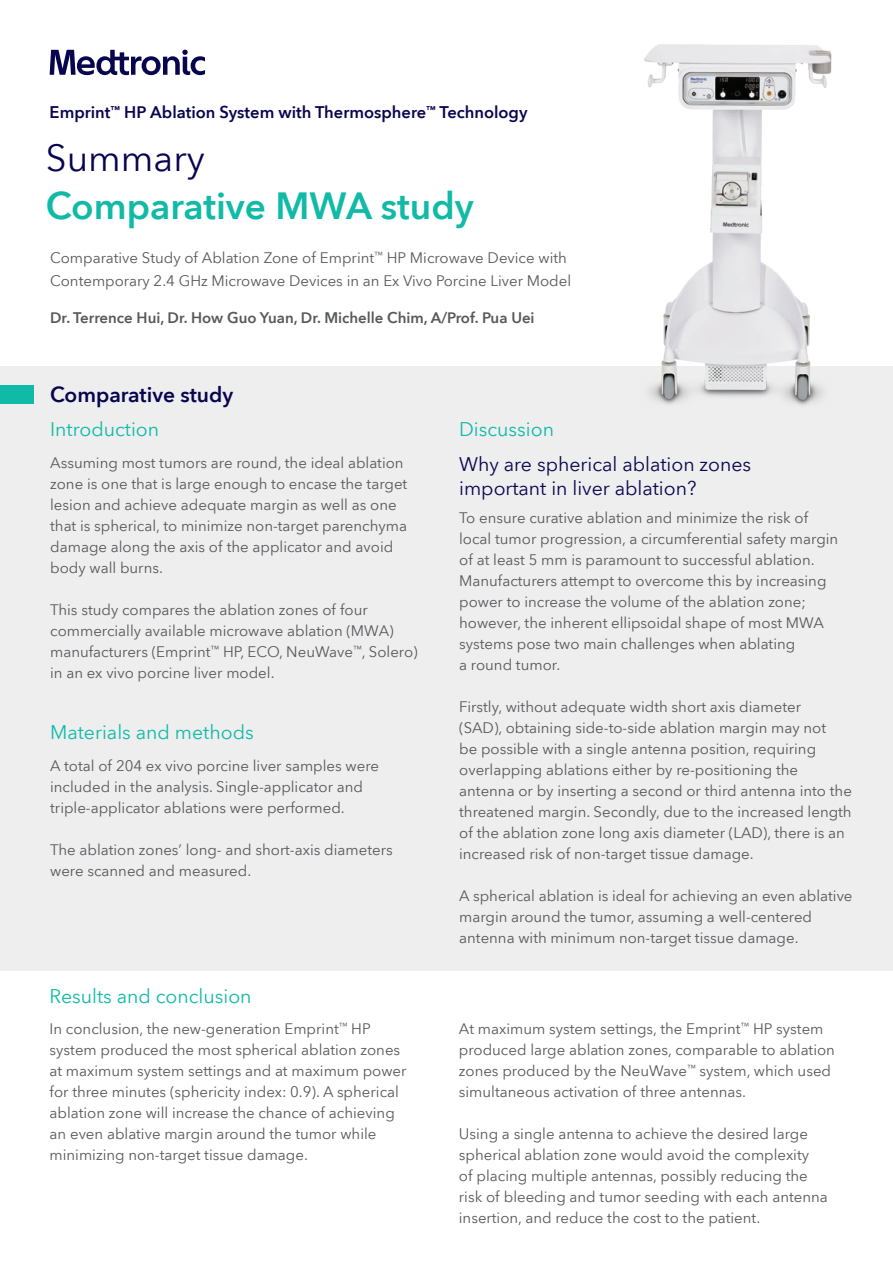
<style>
.page{position:relative;width:893px;height:1263px;background:#fff}
.page>*{position:absolute;margin:0;border:0;box-sizing:border-box;transform-origin:0 0}
.t1{font:600 37.05px/48.2px "Avenir Next World";color:#10baa7}
.t2{font:600 21px "Avenir Next World";color:#08054f}
.t3{font:19.5px "Avenir Next World";color:#10baa7}
.t4{font:19.5px/24px "Avenir Next World";color:#08054f}
.t5{font:600 16.5px "Avenir Next World";color:#08054f}
.t6{font:15px/21px "Avenir Next World";color:#57585a}
.t7{font:600 15px "Avenir Next World";color:#57585a}
.s1{font-weight:400;color:#08054f}
</style>
<div class="page">
<div style="left:0;top:366px;width:893px;height:605px;background:#eeeeef"></div>
<svg style="left:50px;top:50px;width:155px;height:25px"></svg>
<div style="left:0;top:385px;width:33px;height:18px;background:#10baa7"></div>
<img style="left:644px;top:44px;width:188px;height:362px">
<p class="t5" style="left:50px;top:103px;width:479px">Emprint<sup>™</sup> HP Ablation System with Thermosphere<sup>™</sup> Technology</p>
<p class="t1" style="left:46px;top:134px;width:429px"><span class="s1">Summary<br></span>Comparative MWA study</p>
<p class="t6" style="left:50px;top:247px;width:522px;line-height:22.5px">Comparative Study of Ablation Zone of Emprint<sup>™</sup> HP Microwave Device with<br>Contemporary 2.4 GHz Microwave Devices in an Ex Vivo Porcine Liver Model</p>
<p class="t7" style="left:50px;top:309px;width:486px">Dr. Terrence Hui, Dr. How Guo Yuan, Dr. Michelle Chim, A/Prof. Pua Uei</p>
<p class="t2" style="left:50px;top:383px;width:185px">Comparative study</p>
<p class="t3" style="left:50px;top:413px;width:110px">Introduction</p>
<p class="t6" style="left:50px;top:452px;width:359px">Assuming most tumors are round, the ideal ablation zone is one that is large enough to encase the target lesion and achieve adequate margin as well as one that is spherical, to minimize non-target parenchyma damage along the axis of the applicator and avoid body wall burns.</p>
<p class="t6" style="left:50px;top:599px;width:369px">This study compares the ablation zones of four commercially available microwave ablation (MWA) manufacturers (Emprint<sup>™</sup> HP, ECO, NeuWave<sup>™</sup>, Solero) in an ex vivo porcine liver model.</p>
<p class="t3" style="left:50px;top:716px;width:205px">Materials and methods</p>
<p class="t6" style="left:50px;top:756px;width:330px">A total of 204 ex vivo porcine liver samples were included in the analysis. Single-applicator and triple-applicator ablations were performed.</p>
<p class="t6" style="left:50px;top:840px;width:344px">The ablation zones’ long- and short-axis diameters were scanned and measured.</p>
<p class="t3" style="left:50px;top:980px;width:204px">Results and conclusion</p>
<p class="t3" style="left:459px;top:413px;width:96px">Discussion</p>
<p class="t4" style="left:459px;top:452px;width:294px">Why are spherical ablation zones important in liver ablation?</p>
<p class="t6" style="left:459px;top:508px;width:381px">To ensure curative ablation and minimize the risk of local tumor progression, a circumferential safety margin of at least 5 mm is paramount to successful ablation.<br>Manufacturers attempt to overcome this by increasing power to increase the volume of the ablation zone; however, the inherent ellipsoidal shape of most MWA systems pose two main challenges when ablating<br>a round tumor.</p>
<p class="t6" style="left:459px;top:697px;width:394px">Firstly, without adequate width short axis diameter<br>(SAD), obtaining side-to-side ablation margin may not<br>be possible with a single antenna position, requiring overlapping ablations either by re-positioning the antenna or by inserting a second or third antenna into the threatened margin. Secondly, due to the increased length of the ablation zone long axis diameter (LAD), there is an increased risk of non-target tissue damage.</p>
<p class="t6" style="left:459px;top:886px;width:395px">A spherical ablation is ideal for achieving an even ablative margin around the tumor, assuming a well-centered antenna with minimum non-target tissue damage.</p>
<p class="t6" style="left:50px;top:1019px;width:358px">In conclusion, the new-generation Emprint<sup>™</sup> HP system produced the most spherical ablation zones at maximum system settings and at maximum power for three minutes (sphericity index: 0.9). A spherical ablation zone will increase the chance of achieving an even ablative margin around the tumor while minimizing non-target tissue damage.</p>
<p class="t6" style="left:459px;top:1019px;width:378px">At maximum system settings, the Emprint<sup>™</sup> HP system produced large ablation zones, comparable to ablation zones produced by the NeuWave<sup>™</sup> system, which used simultaneous activation of three antennas.</p>
<p class="t6" style="left:459px;top:1124px;width:370px">Using a single antenna to achieve the desired large spherical ablation zone would avoid the complexity<br>of placing multiple antennas, possibly reducing the risk of bleeding and tumor seeding with each antenna insertion, and reduce the cost to the patient.</p>
</div>
